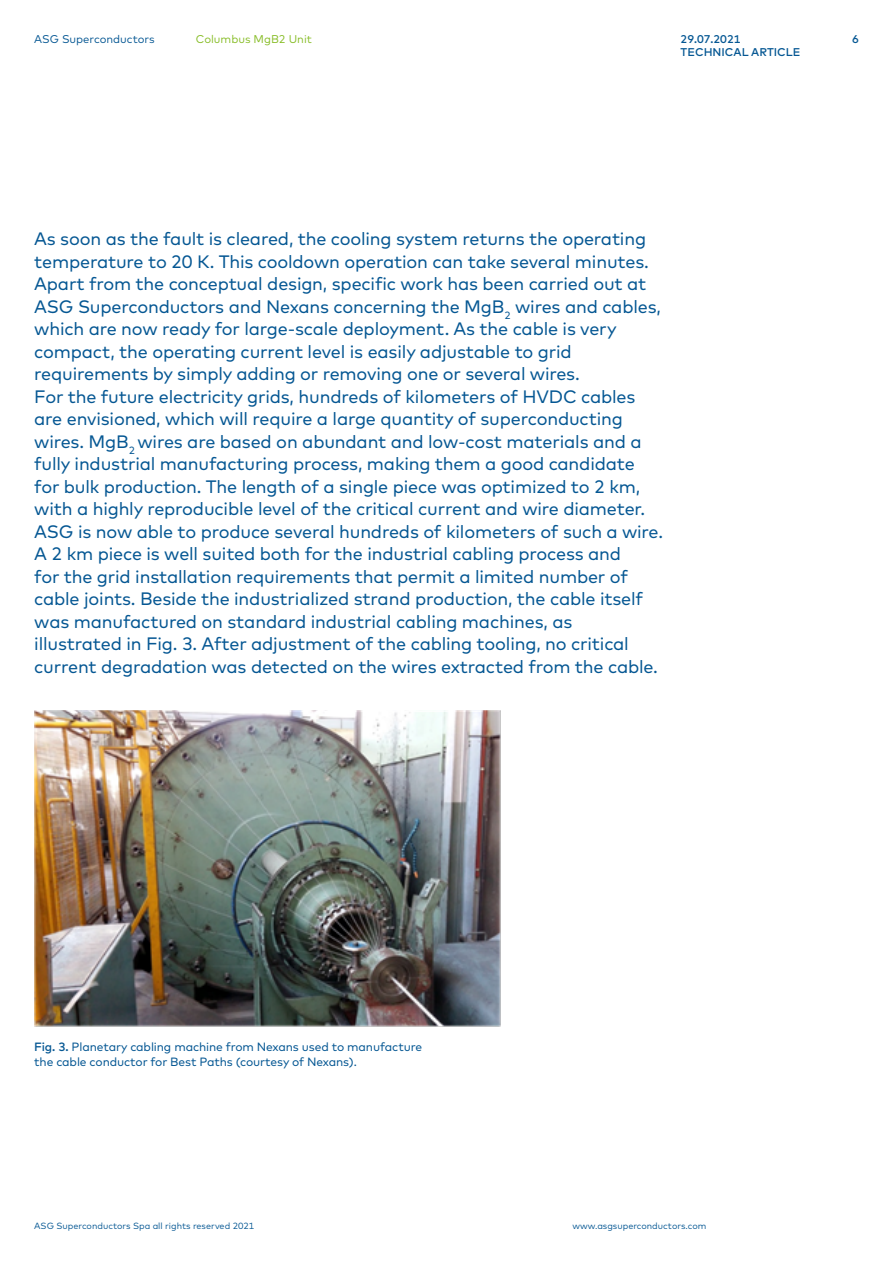
<style>
.page{position:relative;width:893px;height:1263px;background:#fff}
.page>*{position:absolute;margin:0;border:0;box-sizing:border-box;transform-origin:0 0}
.t1{font:18px/22.5px "Mark";letter-spacing:-.01em;color:#055793}
.t2{font:12px/15px "Mark";letter-spacing:-.01em;color:#055793}
.t3{font:500 11.25px/13.5px "Mark";color:#055793}
.t4{font:11.25px "Mark";color:#055793}
.t5{font:11.25px "Mark";color:#86bc25}
.t6{font:9px "Mark";color:#055793}
.s1{font-weight:500}
</style>
<div class="page">
<img style="left:34px;top:710px;width:467px;height:317px">
<p class="t4" style="left:34px;top:32px;width:122px">ASG Superconductors</p>
<p class="t3" style="left:681px;top:32px;width:121px">29.07.2021<br>TECHNICAL ARTICLE</p>
<p class="t5" style="left:196px;top:32px;width:118px">Columbus MgB2 Unit</p>
<p class="t3" style="left:852px;top:32px;width:8px">6</p>
<p class="t1" style="left:34px;top:228px;width:630px">As soon as the fault is cleared, the cooling system returns the operating temperature to 20 K. This cooldown operation can take several minutes.<br>Apart from the conceptual design, specific work has been carried out at ASG Superconductors and Nexans concerning the MgB<sub>2</sub> wires and cables, which are now ready for large-scale deployment. As the cable is very compact, the operating current level is easily adjustable to grid requirements by simply adding or removing one or several wires.<br>For the future electricity grids, hundreds of kilometers of HVDC cables are envisioned, which will require a large quantity of superconducting wires. MgB<sub>2</sub> wires are based on abundant and low-cost materials and a fully industrial manufacturing process, making them a good candidate for bulk production. The length of a single piece was optimized to 2 km, with a highly reproducible level of the critical current and wire diameter.<br>ASG is now able to produce several hundreds of kilometers of such a wire.<br>A 2 km piece is well suited both for the industrial cabling process and<br>for the grid installation requirements that permit a limited number of cable joints. Beside the industrialized strand production, the cable itself was manufactured on standard industrial cabling machines, as illustrated in Fig. 3. After adjustment of the cabling tooling, no critical current degradation was detected on the wires extracted from the cable.</p>
<p class="t2" style="left:34px;top:1039px;width:389px"><span class="s1">Fig. 3.</span> Planetary cabling machine from Nexans used to manufacture the cable conductor for Best Paths (courtesy of Nexans).</p>
<p class="t6" style="left:34px;top:1221px;width:222px">ASG Superconductors Spa all rights reserved 2021</p>
<p class="t6" style="left:572px;top:1221px;width:135px">www.asgsuperconductors.com</p>
</div>
